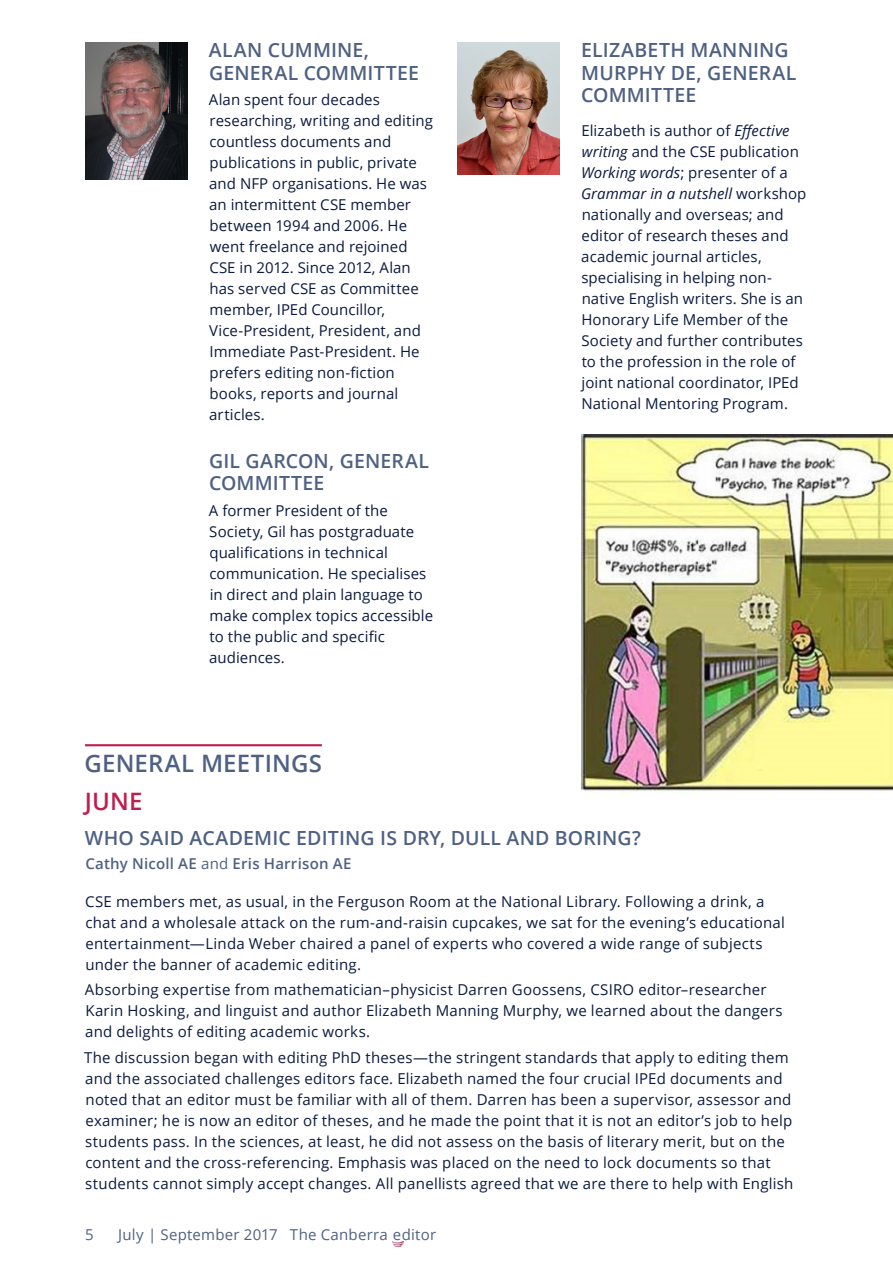
<style>
.page{position:relative;width:893px;height:1263px;background:#fff}
.page>*{position:absolute;margin:0;border:0;box-sizing:border-box;transform-origin:0 0}
.author_name{font:600 24px/38.2px "Open Sans";letter-spacing:.005em;color:#4f6182}
.author_name-2{font:600 19.5px/22.5px "Open Sans";letter-spacing:.005em;color:#4f6182}
.author_name-3{font:15px/21px "Open Sans";letter-spacing:.015em;color:#0b1a3e}
.t1{font:15px "Open Sans";letter-spacing:.015em;color:#4f6182}
.author_name-4{font:600 15px "Open Sans";letter-spacing:.015em;color:#4f6182}
.s1{font-style:italic}
.s2{color:#be1e4e}
.s3{font-weight:400}
</style>
<div class="page">
<svg style="left:392px;top:1241px;width:11px;height:5px"></svg>
<img style="left:85px;top:43px;width:103px;height:137px">
<img style="left:457px;top:43px;width:103px;height:131px">
<hr style="left:85px;top:744px;width:237px;height:2px;background:#be1e4e">
<img style="left:581px;top:435px;width:312px;height:360px">
<p class="author_name-2" style="left:209px;top:39px;width:212px">ALAN CUMMINE,<br>GENERAL COMMITTEE</p>
<p class="author_name-3" style="left:209px;top:89px;width:226px">Alan spent four decades researching, writing and editing countless documents and publications in public, private and NFP organisations. He was an intermittent CSE member between 1994 and 2006. He went freelance and rejoined<br>CSE in 2012. Since 2012, Alan has served CSE as Committee member, IPEd Councillor,<br>Vice-President, President, and<br>Immediate Past-President. He prefers editing non-fiction books, reports and journal articles.</p>
<p class="author_name-2" style="left:209px;top:449px;width:221px">GIL GARCON, GENERAL<br>COMMITTEE</p>
<p class="author_name-3" style="left:209px;top:499px;width:226px">A former President of the<br>Society, Gil has postgraduate qualifications in technical communication. He specialises in direct and plain language to make complex topics accessible to the public and specific audiences.</p>
<p class="author_name-2" style="left:581px;top:39px;width:217px">ELIZABETH MANNING<br>MURPHY DE, GENERAL<br>COMMITTEE</p>
<p class="author_name-3" style="left:581px;top:120px;width:227px">Elizabeth is author of <span class="s1">Effective writing</span> and the CSE publication<br><span class="s1">Working words</span>; presenter of a<br><span class="s1">Grammar in a nutshell</span> workshop nationally and overseas; and editor of research theses and academic journal articles, specialising in helping non&shy;native English writers. She is an<br>Honorary Life Member of the<br>Society and further contributes to the profession in the role of joint national coordinator, IPEd<br>National Mentoring Program.</p>
<p class="author_name" style="left:85px;top:743px;width:239px">GENERAL MEETINGS<br><span class="s2">JUNE</span></p>
<p class="author_name-2" style="left:85px;top:827px;width:558px">WHO SAID ACADEMIC EDITING IS DRY, DULL AND BORING?</p>
<p class="author_name-4" style="left:85px;top:853px;width:268px">Cathy Nicoll AE <span class="s3">and</span> Eris Harrison AE</p>
<p class="author_name-3" style="left:85px;top:891px;width:701px">CSE members met, as usual, in the Ferguson Room at the National Library. Following a drink, a chat and a wholesale attack on the rum-and-raisin cupcakes, we sat for the evening’s educational entertainment—Linda Weber chaired a panel of experts who covered a wide range of subjects under the banner of academic editing.</p>
<p class="author_name-3" style="left:85px;top:979px;width:699px">Absorbing expertise from mathematician–physicist Darren Goossens, CSIRO editor–researcher<br>Karin Hosking, and linguist and author Elizabeth Manning Murphy, we learned about the dangers and delights of editing academic works.</p>
<p class="author_name-3" style="left:84px;top:1046px;width:711px">The discussion began with editing PhD theses—the stringent standards that apply to editing them and the associated challenges editors face. Elizabeth named the four crucial IPEd documents and noted that an editor must be familiar with all of them. Darren has been a supervisor, assessor and examiner; he is now an editor of theses, and he made the point that it is not an editor’s job to help students pass. In the sciences, at least, he did not assess on the basis of literary merit, but on the content and the cross-referencing. Emphasis was placed on the need to lock documents so that students cannot simply accept changes. All panellists agreed that we are there to help with English</p>
<p class="t1" style="left:85px;top:1224px;width:10px">5</p>
<p class="t1" style="left:118px;top:1224px;width:319px">July | September 2017 The Canberra editor</p>
</div>
